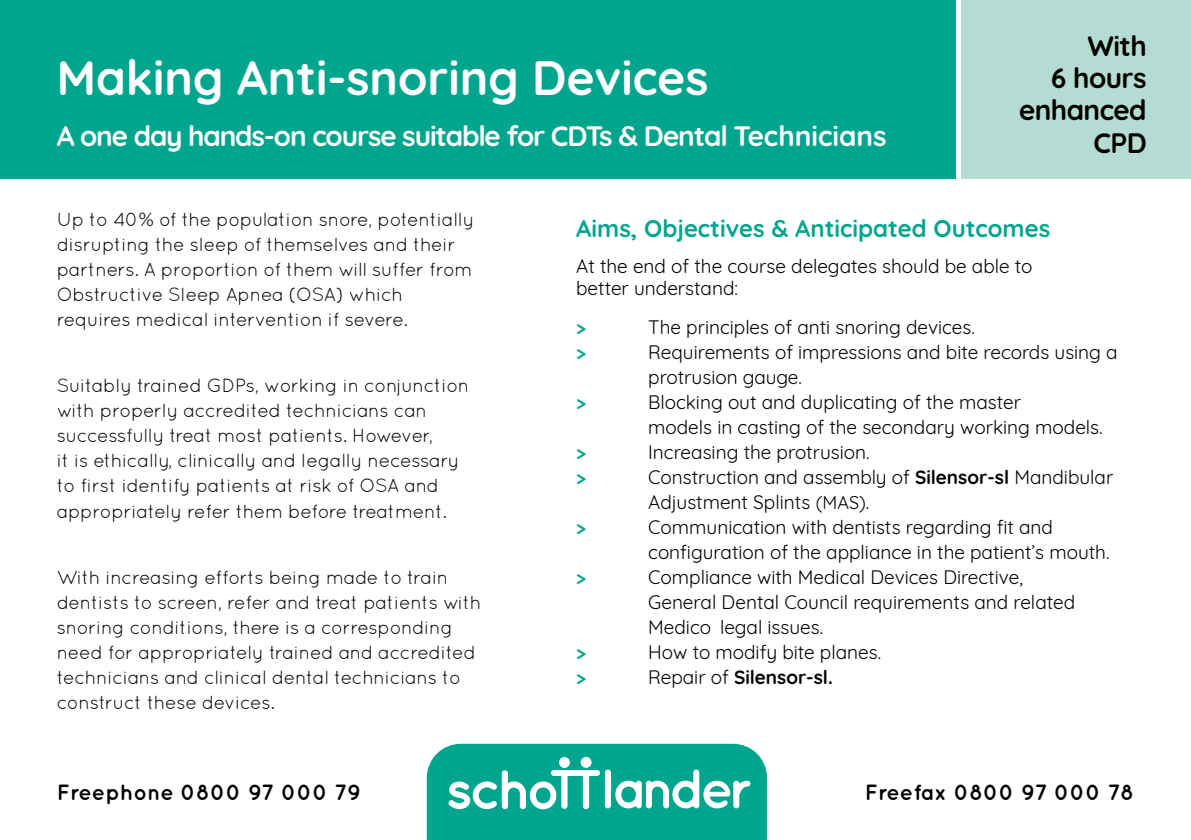
<style>
.page{position:relative;width:1191px;height:840px;background:#fff}
.page>*{position:absolute;margin:0;border:0;box-sizing:border-box;transform-origin:0 0}
.t1{font:700 48px "Quicksand";color:#fff}
.t2{font:700 28px "Quicksand";letter-spacing:-.04em;color:#fff}
.t3{font:700 28px/32px "Quicksand";letter-spacing:-.02em;color:#000;text-align:right}
.t4{font:700 24px "Quicksand";color:#00a58d}
.t5{font:700 22px "Quicksand";color:#000}
.t6{font:19px/25px "Quicksand";letter-spacing:-.02em;color:#000}
.t7{font:19px/25px "Quicksand";color:#000}
.t8{font:700 19px "Quicksand";color:#000}
.t9{font:700 19px "Quicksand";color:#00a58d}
.s1{font-weight:700}
.s2{font-size:18px}
.s3{font-weight:400}
</style>
<div class="page">
<svg style="left:427px;top:743px;width:340px;height:96px;background:#25b29d"></svg>
<div style="left:561px;top:769px;width:6px;height:39px;background:#fff;border-radius:3px"></div>
<div style="left:583px;top:769px;width:6px;height:39px;background:#fff;border-radius:3px"></div>
<div style="left:551px;top:769px;width:27px;height:6px;background:#fff;border-radius:3px"></div>
<div style="left:572px;top:769px;width:28px;height:6px;background:#fff;border-radius:3px"></div>
<div style="left:580px;top:756px;width:11px;height:11px;background:#fff;border-radius:50%"></div>
<div style="left:559px;top:756px;width:11px;height:11px;background:#fff;border-radius:50%"></div>
<div style="left:0;top:0;width:955px;height:178px;background:#00a58d"></div>
<div style="left:961px;top:0;width:230px;height:178px;background:#b5dcd3"></div>
<h1 class="t1" style="left:57px;top:38px;width:653px">Making Anti-snoring Devices</h1>
<h2 class="t2" style="left:57px;top:112px;width:831px">A one day hands-on course suitable for CDTs &amp; Dental Technicians</h2>
<h2 class="t3" style="left:1019px;top:28px;width:129px">With<br>6 hours enhanced<br>CPD</h2>
<p class="t6" style="left:57px;top:207px;width:419px">Up to 40% of the population snore, potentially disrupting the sleep of themselves and their partners. A proportion of them will suffer from Obstructive Sleep Apnea (OSA) which requires medical intervention if severe.</p>
<p class="t6" style="left:57px;top:373px;width:414px">Suitably trained GDPs, working in conjunction with properly accredited technicians can successfully treat most patients. However,<br>it is ethically, clinically and legally necessary to first identify patients at risk of OSA and appropriately refer them before treatment.</p>
<p class="t6" style="left:57px;top:564px;width:426px">With increasing efforts being made to train dentists to screen, refer and treat patients with snoring conditions, there is a corresponding need for appropriately trained and accredited technicians and clinical dental technicians to construct these devices.</p>
<p class="t4" style="left:576px;top:208px;width:475px">Aims, Objectives &amp; Anticipated Outcomes</p>
<p class="t7" style="left:576px;top:253px;width:458px;line-height:22px">At the end of the course delegates should be able to better understand:</p>
<p class="t9" style="left:576px;top:311px;width:11px">&gt;</p>
<p class="t7" style="left:648px;top:312px;width:328px">The principles of anti snoring devices.</p>
<p class="t9" style="left:576px;top:336px;width:11px">&gt;</p>
<p class="t7" style="left:648px;top:337px;width:471px">Requirements of impressions and bite records using a protrusion gauge.</p>
<p class="t9" style="left:576px;top:386px;width:11px">&gt;</p>
<p class="t7" style="left:648px;top:387px;width:456px">Blocking out and duplicating of the master<br>models in casting of the secondary working models.</p>
<p class="t9" style="left:576px;top:436px;width:11px">&gt;</p>
<p class="t7" style="left:648px;top:437px;width:223px">Increasing the protrusion.</p>
<p class="t9" style="left:576px;top:461px;width:11px">&gt;</p>
<p class="t7" style="left:648px;top:462px;width:467px">Construction and assembly of <span class="s1">Silensor-sl</span> Mandibular<br>Adjustment Splints <span class="s2">(MAS)</span>.</p>
<p class="t9" style="left:576px;top:511px;width:11px">&gt;</p>
<p class="t7" style="left:648px;top:512px;width:463px">Communication with dentists regarding fit and configuration of the appliance in the patient’s mouth.</p>
<p class="t9" style="left:576px;top:561px;width:11px">&gt;</p>
<p class="t7" style="left:648px;top:562px;width:428px">Compliance with Medical Devices Directive,<br>General Dental Council requirements and related<br>Medico legal issues.</p>
<p class="t9" style="left:576px;top:636px;width:11px">&gt;</p>
<p class="t7" style="left:648px;top:637px;width:234px">How to modify bite planes.</p>
<p class="t9" style="left:576px;top:661px;width:11px">&gt;</p>
<p class="t8" style="left:648px;top:661px;width:186px"><span class="s3">Repair of</span> Silensor-sl.</p>
<p class="t5" style="left:57px;top:778px;width:306px">Freephone 0800 97 000 79</p>
<p class="t5" style="left:864px;top:778px;width:271px">Freefax 0800 97 000 78</p>
</div>
